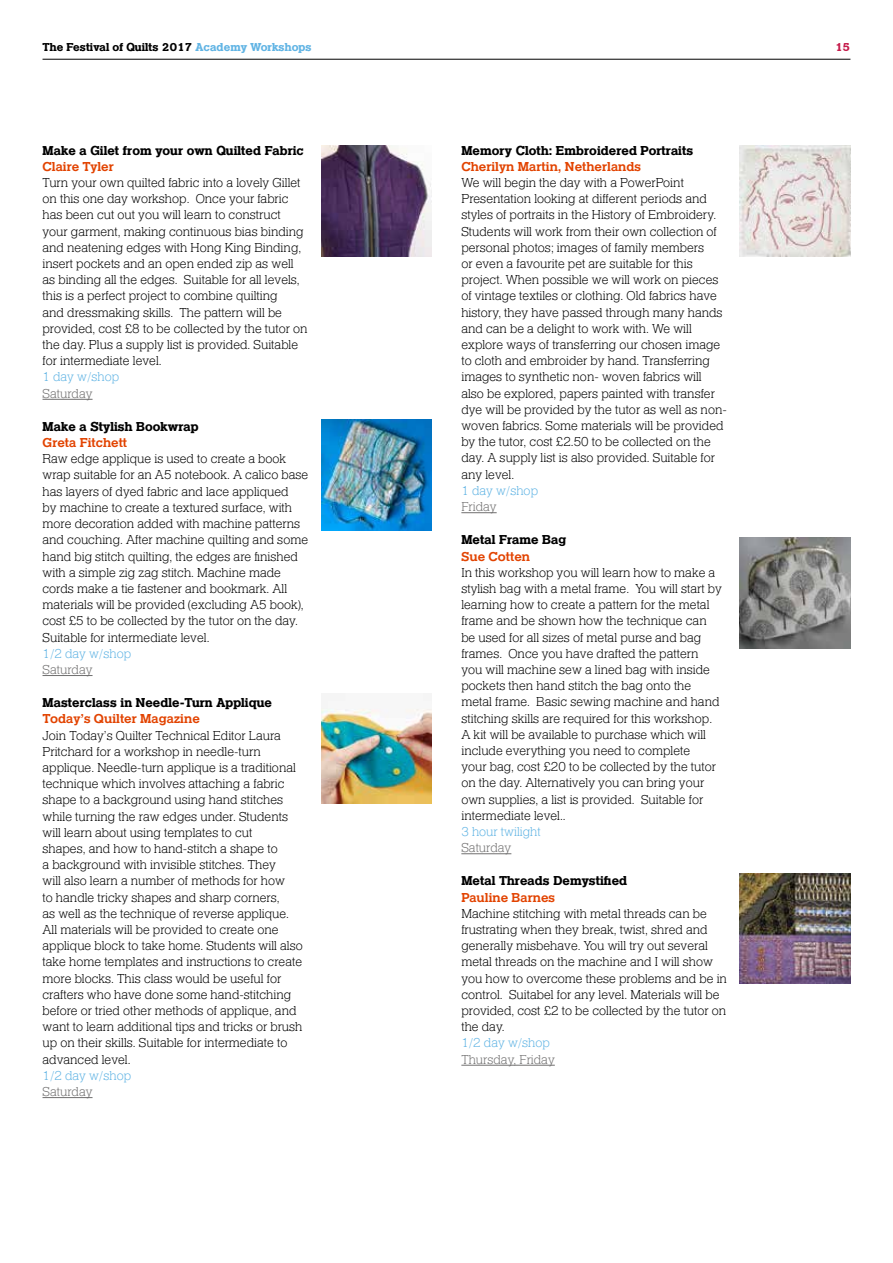
<style>
.page{position:relative;width:893px;height:1263px;background:#fff}
.page>*{position:absolute;margin:0;border:0;box-sizing:border-box;transform-origin:0 0}
.t1{font:13.5px/16.2px "Helserif Lgt";color:#000}
.t2{font:13.5px "Helserif Bld";color:#000}
.t3{font:13.5px "Helserif Mdm";color:#e24301}
.t4{font:13.5px "Helserif Lgt";color:#61b4e4}
.t5{font:13.5px "Helserif Lgt";color:#706f6f}
.t6{font:12px "Helserif Bld";color:#000}
.t7{font:12px "Helserif Bld";color:#c51a4a}
.s1{color:#61b4e4}
</style>
<div class="page">
<hr style="left:43px;top:59px;width:807px;height:1px;background:#000">
<hr style="left:43px;top:399px;width:50px;height:1px;background:#706f6f">
<hr style="left:43px;top:675px;width:50px;height:1px;background:#706f6f">
<hr style="left:43px;top:1097px;width:50px;height:1px;background:#706f6f">
<hr style="left:461px;top:512px;width:36px;height:1px;background:#706f6f">
<hr style="left:461px;top:853px;width:50px;height:1px;background:#706f6f">
<hr style="left:461px;top:1065px;width:94px;height:1px;background:#706f6f">
<img style="left:321px;top:146px;width:111px;height:110px">
<img style="left:321px;top:420px;width:111px;height:110px">
<img style="left:321px;top:708px;width:111px;height:96px">
<img style="left:740px;top:146px;width:110px;height:110px">
<img style="left:740px;top:537px;width:110px;height:111px">
<img style="left:740px;top:873px;width:110px;height:111px">
<p class="t6" style="left:43px;top:39px;width:271px">The Festival of Quilts 2017 <span class="s1">Academy Workshops</span></p>
<p class="t7" style="left:835px;top:39px;width:17px">15</p>
<p class="t2" style="left:43px;top:141px;width:263px">Make a Gilet from your own Quilted Fabric</p>
<p class="t3" style="left:43px;top:157px;width:73px">Claire Tyler</p>
<p class="t1" style="left:43px;top:176px;width:267px">Turn your own quilted fabric into a lovely Gillet on this one day workshop. Once your fabric has been cut out you will learn to construct your garment, making continuous bias binding and neatening edges with Hong King Binding, insert pockets and an open ended zip as well as binding all the edges. Suitable for all levels, this is a perfect project to combine quilting<br>and dressmaking skills. The pattern will be provided, cost £8 to be collected by the tutor on the day. Plus a supply list is provided. Suitable for intermediate level.</p>
<p class="t4" style="left:43px;top:368px;width:78px">1 day w/shop</p>
<p class="t5" style="left:43px;top:384px;width:52px">Saturday</p>
<p class="t2" style="left:43px;top:417px;width:158px">Make a Stylish Bookwrap</p>
<p class="t3" style="left:43px;top:434px;width:86px">Greta Fitchett</p>
<p class="t1" style="left:43px;top:452px;width:267px">Raw edge applique is used to create a book wrap suitable for an A5 notebook. A calico base has layers of dyed fabric and lace appliqued<br>by machine to create a textured surface, with more decoration added with machine patterns and couching. After machine quilting and some hand big stitch quilting, the edges are finished with a simple zig zag stitch. Machine made cords make a tie fastener and bookmark. All materials will be provided (excluding A5 book), cost £5 to be collected by the tutor on the day.<br>Suitable for intermediate level.</p>
<p class="t4" style="left:43px;top:644px;width:90px">1/2 day w/shop</p>
<p class="t5" style="left:43px;top:660px;width:52px">Saturday</p>
<p class="t2" style="left:43px;top:694px;width:231px">Masterclass in Needle-Turn Applique</p>
<p class="t3" style="left:43px;top:710px;width:159px">Today’s Quilter Magazine</p>
<p class="t1" style="left:43px;top:728px;width:262px">Join Today’s Quilter Technical Editor Laura Pritchard for a workshop in needle-turn applique. Needle-turn applique is a traditional technique which involves attaching a fabric shape to a background using hand stitches while turning the raw edges under. Students will learn about using templates to cut<br>shapes, and how to hand-stitch a shape to<br>a background with invisible stitches. They<br>will also learn a number of methods for how<br>to handle tricky shapes and sharp corners,<br>as well as the technique of reverse applique.<br>All materials will be provided to create one applique block to take home. Students will also take home templates and instructions to create more blocks. This class would be useful for crafters who have done some hand-stitching before or tried other methods of applique, and want to learn additional tips and tricks or brush up on their skills. Suitable for intermediate to advanced level.</p>
<p class="t4" style="left:43px;top:1066px;width:90px">1/2 day w/shop</p>
<p class="t5" style="left:43px;top:1082px;width:52px">Saturday</p>
<p class="t2" style="left:461px;top:141px;width:233px">Memory Cloth: Embroidered Portraits</p>
<p class="t3" style="left:461px;top:157px;width:181px">Cherilyn Martin, Netherlands</p>
<p class="t1" style="left:461px;top:176px;width:267px">We will begin the day with a PowerPoint Presentation looking at different periods and styles of portraits in the History of Embroidery.<br>Students will work from their own collection of personal photos; images of family members<br>or even a favourite pet are suitable for this project. When possible we will work on pieces of vintage textiles or clothing. Old fabrics have history, they have passed through many hands and can be a delight to work with. We will explore ways of transferring our chosen image to cloth and embroider by hand. Transferring images to synthetic non- woven fabrics will also be explored, papers painted with transfer dye will be provided by the tutor as well as non&shy;woven fabrics. Some materials will be provided by the tutor, cost £2.50 to be collected on the day. A supply list is also provided. Suitable for any level.</p>
<p class="t4" style="left:461px;top:481px;width:78px">1 day w/shop</p>
<p class="t5" style="left:461px;top:498px;width:37px">Friday</p>
<p class="t2" style="left:461px;top:531px;width:106px">Metal Frame Bag</p>
<p class="t3" style="left:461px;top:547px;width:70px">Sue Cotten</p>
<p class="t1" style="left:461px;top:565px;width:262px">In this workshop you will learn how to make a stylish bag with a metal frame. You will start by learning how to create a pattern for the metal frame and be shown how the technique can be used for all sizes of metal purse and bag frames. Once you have drafted the pattern you will machine sew a lined bag with inside pockets then hand stitch the bag onto the metal frame. Basic sewing machine and hand stitching skills are required for this workshop.<br>A kit will be available to purchase which will include everything you need to complete<br>your bag, cost £20 to be collected by the tutor on the day. Alternatively you can bring your own supplies, a list is provided. Suitable for intermediate level..</p>
<p class="t4" style="left:461px;top:822px;width:81px">3 hour twilight</p>
<p class="t5" style="left:461px;top:839px;width:52px">Saturday</p>
<p class="t2" style="left:461px;top:872px;width:167px">Metal Threads Demystified</p>
<p class="t3" style="left:461px;top:888px;width:95px">Pauline Barnes</p>
<p class="t1" style="left:461px;top:906px;width:267px">Machine stitching with metal threads can be frustrating when they break, twist, shred and generally misbehave. You will try out several metal threads on the machine and I will show you how to overcome these problems and be in control. Suitabel for any level. Materials will be provided, cost £2 to be collected by the tutor on the day.</p>
<p class="t4" style="left:461px;top:1034px;width:90px">1/2 day w/shop</p>
<p class="t5" style="left:461px;top:1050px;width:95px">Thursday, Friday</p>
</div>
